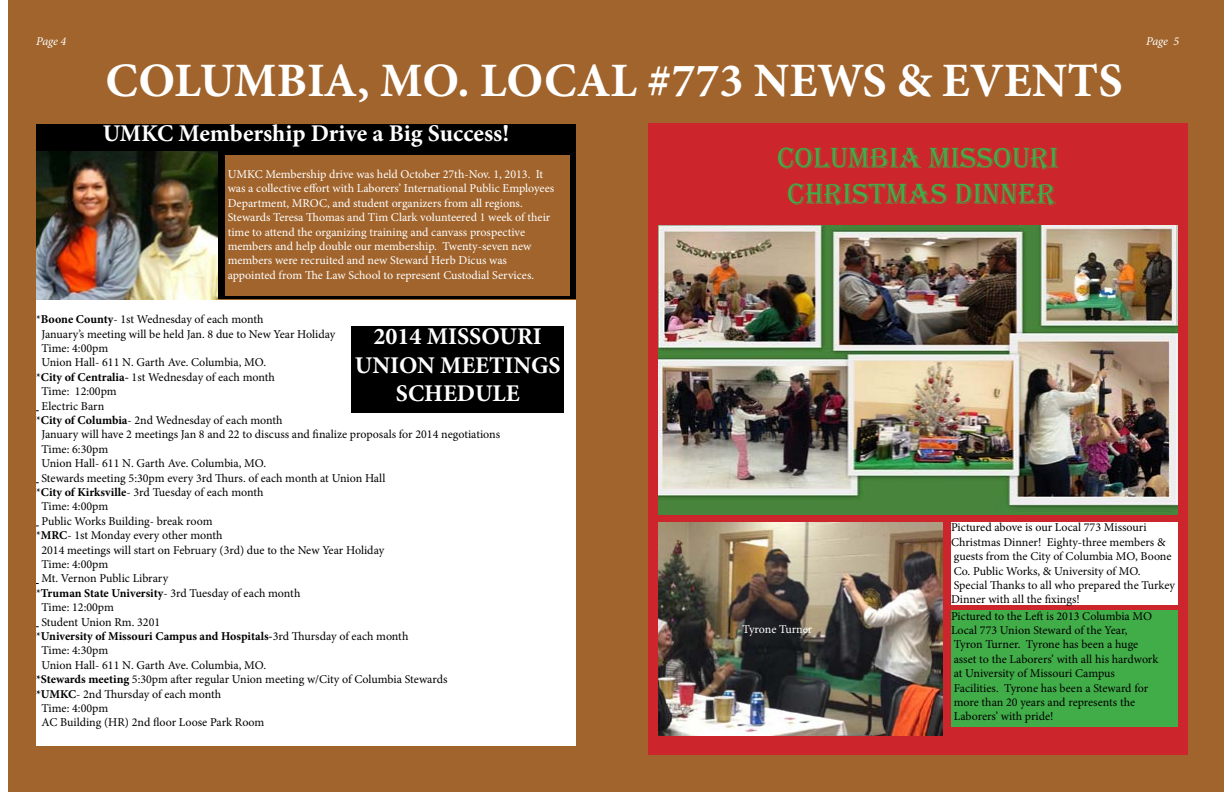
<style>
.page{position:relative;width:1224px;height:792px;background:#fff}
.page>*{position:absolute;margin:0;border:0;box-sizing:border-box;transform-origin:0 0}
.t1{font:700 48px "Minion Pro";color:#fff}
.t2{font:30px/36px "Algerian";color:#41ad49;text-align:center}
.t3{font:700 24px/28.8px "Minion Pro";color:#fff;text-align:center}
.t4{font:12px/14.4px "Minion Pro";color:#000}
.t5{font:12px/14.4px "Minion Pro";letter-spacing:-.005em;color:#fff}
.t6{font:700 12px "Minion Pro";color:#000}
.t7{font:italic 12px "Minion Pro";letter-spacing:-.015em;color:#fff}
.s1{font-weight:700}
.s2{font-weight:400}
</style>
<div class="page">
<div style="left:8px;top:0;width:1216px;height:792px;background:#a1642c"></div>
<div style="left:36px;top:300px;width:540px;height:445px;background:#fff"></div>
<div style="left:648px;top:124px;width:540px;height:631px;background:#cc252b"></div>
<img style="left:36px;top:151px;width:182px;height:148px">
<div style="left:218px;top:151px;width:358px;height:148px;background:#000"></div>
<div style="left:225px;top:155px;width:344px;height:140px;background:#a1642c"></div>
<div style="left:352px;top:326px;width:212px;height:87px;background:#000"></div>
<img style="left:659px;top:225px;width:518px;height:289px">
<img style="left:659px;top:523px;width:284px;height:213px">
<div style="left:951px;top:611px;width:226px;height:116px;background:#41ad49"></div>
<div style="left:951px;top:523px;width:226px;height:82px;background:#fff"></div>
<div style="left:36px;top:124px;width:540px;height:27px;background:#000"></div>
<p class="t7" style="left:36px;top:33px;width:32px">Page 4</p>
<p class="t7" style="left:1146px;top:33px;width:35px">Page 5</p>
<h1 class="t1" style="left:105px;top:47px;width:1019px">COLUMBIA, MO. LOCAL #773 NEWS &amp; EVENTS</h1>
<h3 class="t3" style="left:103px;top:119px;width:408px">UMKC Membership Drive a Big Success!</h3>
<p class="t5" style="left:228px;top:167px;width:328px">UMKC Membership drive was held October 27th-Nov. 1, 2013. It was a collective effort with Laborers’ International Public Employees Department, MROC, and student organizers from all regions.<br>Stewards Teresa Thomas and Tim Clark volunteered 1 week of their time to attend the organizing training and canvass prospective members and help double our membership. Twenty-seven new members were recruited and new Steward Herb Dicus was appointed from The Law School to represent Custodial Services.</p>
<p class="t4" style="left:36px;top:312px;width:229px">*<span class="s1">Boone County</span>- 1st Wednesday of each month</p>
<p class="t4" style="left:41px;top:327px;width:295px">January’s meeting will be held Jan. 8 due to New Year Holiday</p>
<p class="t4" style="left:41px;top:341px;width:68px">Time: 4:00pm</p>
<p class="t4" style="left:41px;top:355px;width:226px">Union Hall- 611 N. Garth Ave. Columbia, MO.</p>
<p class="t4" style="left:36px;top:370px;width:240px">*<span class="s1">City of Centralia-</span> 1st Wednesday of each month</p>
<p class="t4" style="left:41px;top:384px;width:77px">Time: 12:00pm</p>
<p class="t4" style="left:41px;top:399px;width:64px">Electric Barn</p>
<p class="t4" style="left:36px;top:413px;width:248px">*<span class="s1">City of Columbia</span>- 2nd Wednesday of each month</p>
<p class="t4" style="left:41px;top:427px;width:460px">January will have 2 meetings Jan 8 and 22 to discuss and finalize proposals for 2014 negotiations</p>
<p class="t4" style="left:41px;top:442px;width:68px">Time: 6:30pm</p>
<p class="t4" style="left:41px;top:456px;width:226px">Union Hall- 611 N. Garth Ave. Columbia, MO.</p>
<p class="t4" style="left:41px;top:471px;width:345px">Stewards meeting 5:30pm every 3rd Thurs. of each month at Union Hall</p>
<p class="t4" style="left:36px;top:485px;width:229px">*<span class="s1">City of Kirksville</span>- 3rd Tuesday of each month</p>
<p class="t4" style="left:41px;top:499px;width:68px">Time: 4:00pm</p>
<p class="t4" style="left:41px;top:514px;width:173px">Public Works Building- break room</p>
<p class="t4" style="left:36px;top:528px;width:188px">*<span class="s1">MRC</span>- 1st Monday every other month</p>
<p class="t4" style="left:41px;top:543px;width:344px">2014 meetings will start on February (3rd) due to the New Year Holiday</p>
<p class="t4" style="left:41px;top:557px;width:68px">Time: 4:00pm</p>
<p class="t4" style="left:41px;top:571px;width:128px">Mt. Vernon Public Library</p>
<p class="t4" style="left:36px;top:586px;width:266px">*<span class="s1">Truman State University</span>- 3rd Tuesday of each month</p>
<p class="t4" style="left:41px;top:600px;width:74px">Time: 12:00pm</p>
<p class="t4" style="left:41px;top:615px;width:120px">Student Union Rm. 3201</p>
<p class="t6" style="left:36px;top:628px;width:374px"><span class="s2">*</span>University of Missouri Campus and Hospitals-<span class="s2">3rd Thursday of each month</span></p>
<p class="t4" style="left:41px;top:643px;width:68px">Time: 4:30pm</p>
<p class="t4" style="left:41px;top:658px;width:226px">Union Hall- 611 N. Garth Ave. Columbia, MO.</p>
<p class="t4" style="left:36px;top:672px;width:413px"><span class="s1">*Stewards meeting</span> 5:30pm after regular Union meeting w/City of Columbia Stewards</p>
<p class="t4" style="left:36px;top:687px;width:187px"><span class="s1">*UMKC</span>- 2nd Thursday of each month</p>
<p class="t4" style="left:41px;top:701px;width:68px">Time: 4:00pm</p>
<p class="t4" style="left:41px;top:715px;width:224px">AC Building (HR) 2nd floor Loose Park Room</p>
<h3 class="t3" style="left:355px;top:321px;width:207px">2014 MISSOURI<br>UNION MEETINGS<br>SCHEDULE</h3>
<h2 class="t2" style="left:777px;top:141px;width:283px">COLUMBIA MISSOURI<br>CHRISTMAS DINNER</h2>
<p class="t5" style="left:742px;top:622px;width:71px">Tyrone Turner</p>
<p class="t4" style="left:951px;top:520px;width:226px">Pictured above is our Local 773 Missouri Christmas Dinner! Eighty-three members &amp; guests from the City of Columbia MO, Boone Co. Public Works, &amp; University of MO.<br>Special Thanks to all who prepared the Turkey Dinner with all the fixings!</p>
<p class="t4" style="left:951px;top:609px;width:209px">Pictured to the Left is 2013 Columbia MO Local 773 Union Steward of the Year, Tyron Turner. Tyrone has been a huge asset to the Laborers’ with all his hardwork at University of Missouri Campus Facilities. Tyrone has been a Steward for more than 20 years and represents the Laborers’ with pride!</p>
</div>
